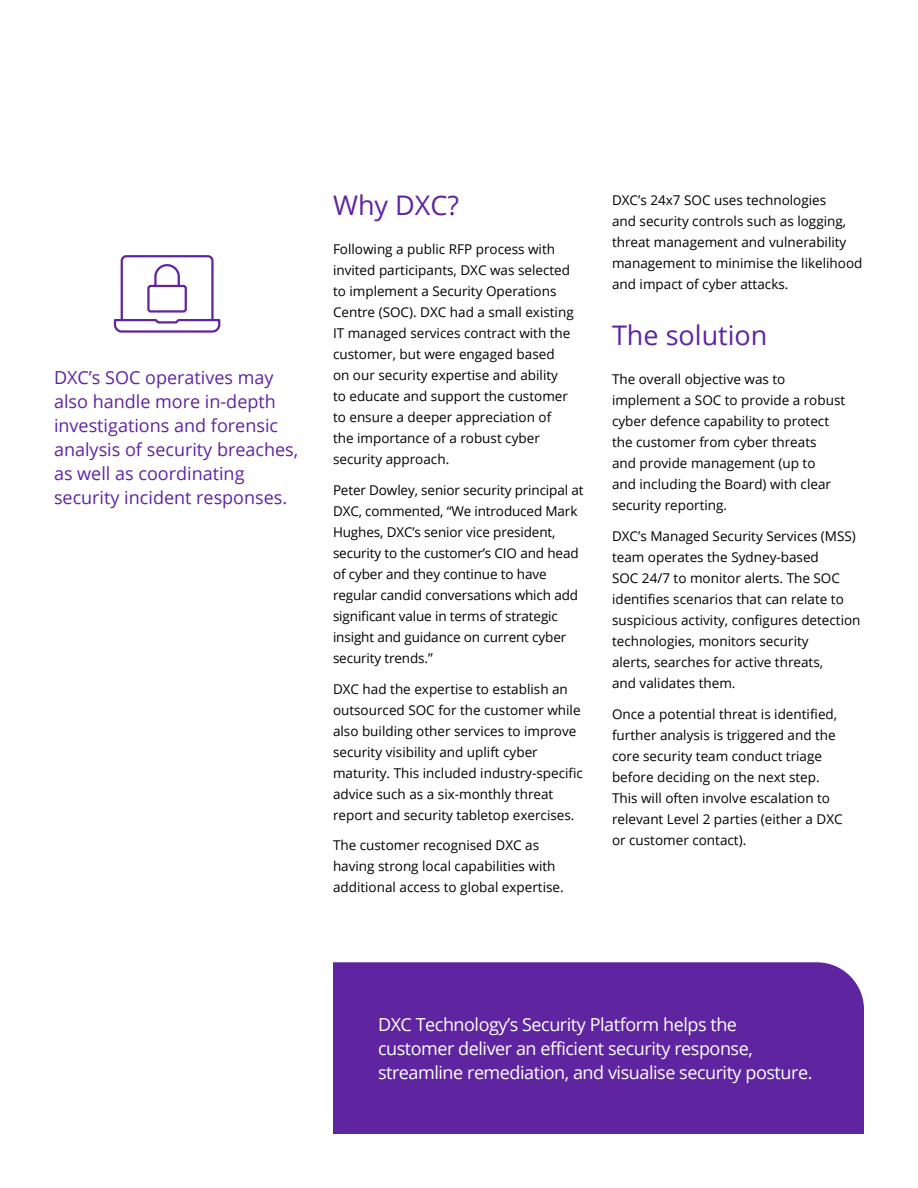
<style>
.page{position:relative;width:918px;height:1188px;background:#fff}
.page>*{position:absolute;margin:0;border:0;box-sizing:border-box;transform-origin:0 0}
.t1{font:27px "Open Sans";color:#5f249f}
.t2{font:18px/24px "Open Sans";color:#5f249f}
.t3{font:18px/24px "Open Sans";letter-spacing:-.025em;color:#fff}
.t4{font:13.5px/21px "Open Sans";color:#000}
</style>
<div class="page">
<div style="left:333px;top:962px;width:531px;height:172px;background:#5f249f"></div>
<svg style="left:113px;top:255px;width:108px;height:78px"></svg>
<h2 class="t2" style="left:54px;top:365px;width:246px">DXC’s SOC operatives may also handle more in-depth investigations and forensic analysis of security breaches, as well as coordinating security incident responses.</h2>
<h1 class="t1" style="left:333px;top:187px;width:128px">Why DXC?</h1>
<p class="t4" style="left:333px;top:238px;width:242px">Following a public RFP process with invited participants, DXC was selected to implement a Security Operations Centre (SOC). DXC had a small existing IT managed services contract with the customer, but were engaged based on our security expertise and ability to educate and support the customer to ensure a deeper appreciation of the importance of a robust cyber security approach.</p>
<p class="t4" style="left:333px;top:479px;width:252px">Peter Dowley, senior security principal at DXC, commented, “We introduced Mark Hughes, DXC’s senior vice president, security to the customer’s CIO and head of cyber and they continue to have regular candid conversations which add significant value in terms of strategic insight and guidance on current cyber security trends.”</p>
<p class="t4" style="left:333px;top:678px;width:251px">DXC had the expertise to establish an outsourced SOC for the customer while also building other services to improve security visibility and uplift cyber maturity. This included industry-specific advice such as a six-monthly threat report and security tabletop exercises.</p>
<p class="t4" style="left:333px;top:835px;width:232px">The customer recognised DXC as having strong local capabilities with additional access to global expertise.</p>
<p class="t4" style="left:612px;top:189px;width:252px">DXC’s 24x7 SOC uses technologies<br>and security controls such as logging, threat management and vulnerability management to minimise the likelihood and impact of cyber attacks.</p>
<h1 class="t1" style="left:612px;top:317px;width:157px">The solution</h1>
<p class="t4" style="left:612px;top:368px;width:235px">The overall objective was to implement a SOC to provide a robust cyber defence capability to protect the customer from cyber threats<br>and provide management (up to<br>and including the Board) with clear security reporting.</p>
<p class="t4" style="left:612px;top:525px;width:250px">DXC’s Managed Security Services (MSS) team operates the Sydney-based<br>SOC 24/7 to monitor alerts. The SOC identifies scenarios that can relate to suspicious activity, configures detection technologies, monitors security<br>alerts, searches for active threats,<br>and validates them.</p>
<p class="t4" style="left:612px;top:703px;width:232px">Once a potential threat is identified, further analysis is triggered and the core security team conduct triage before deciding on the next step.<br>This will often involve escalation to relevant Level 2 parties (either a DXC or customer contact).</p>
<h2 class="t3" style="left:378px;top:1012px;width:436px">DXC Technology’s Security Platform helps the customer deliver an efficient security response, streamline remediation, and visualise security posture.</h2>
</div>
